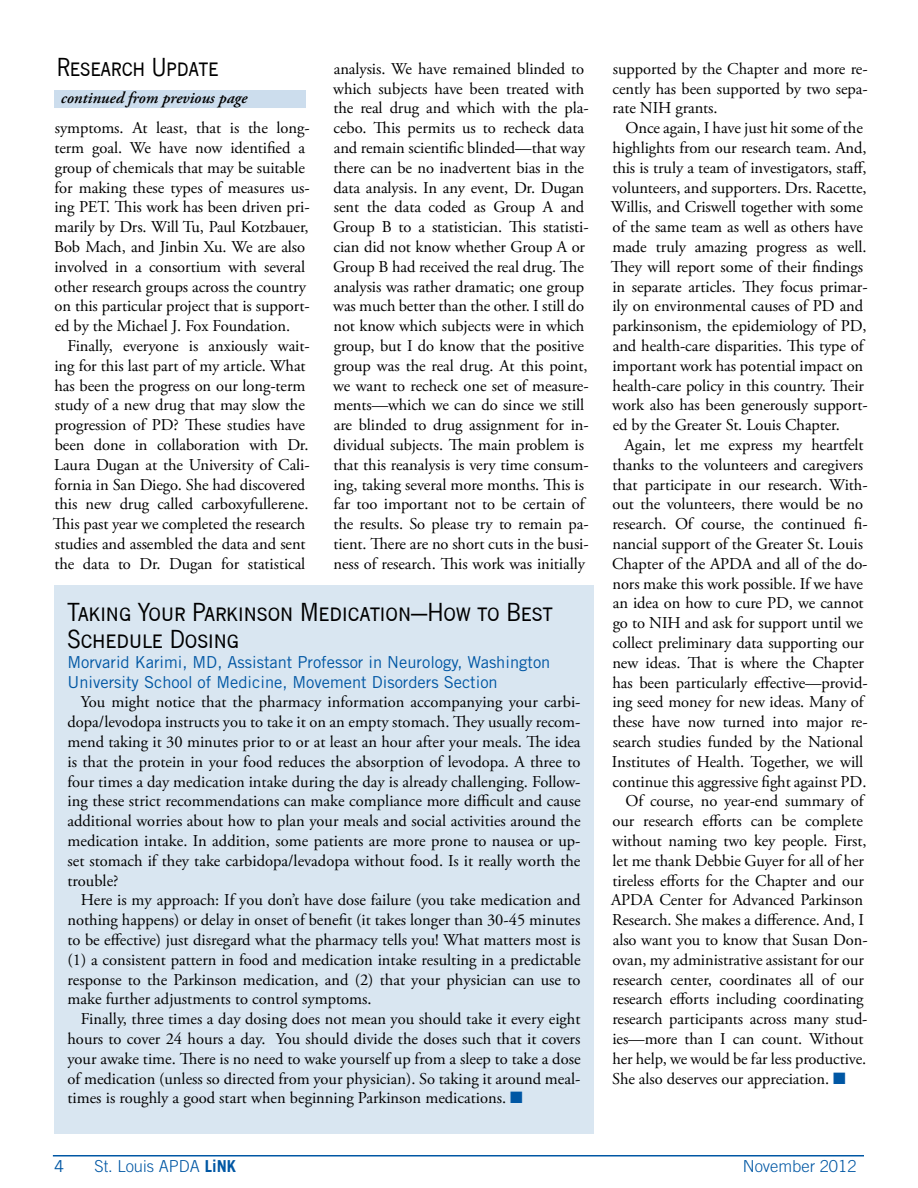
<style>
.page{position:relative;width:918px;height:1188px;background:#fff}
.page>*{position:absolute;margin:0;border:0;box-sizing:border-box;transform-origin:0 0}
.t1{font:27px/27px "News Got SCT";color:#000}
.t2{font:27px "News Got SCT";color:#000;scale:.95 1}
.t3{font:16.5px/19.8px "Adobe Garamond Pro";letter-spacing:-.005em;color:#000}
.t4{font:16.5px/19.8px "Trade Gothic LT Std";color:#0057a4}
.t5{font:300 16.5px "Trade Gothic LT Std";color:#0057a4}
.t6{font:italic 600 16.5px "Adobe Garamond Pro";color:#000}
.s1{color:#0057a4}
.s2{font-weight:700}
</style>
<div class="page">
<hr style="left:53px;top:1155px;width:811px;height:1px;background:#0057a4">
<div style="left:54px;top:90px;width:252px;height:18px;background:#ccdded"></div>
<div style="left:54px;top:585px;width:540px;height:549px;background:#d9e6f1"></div>
<h1 class="t2" style="left:57px;top:52px;width:172px">Research Update</h1>
<p class="t6" style="left:61px;top:88px;width:188px">continued from previous page</p>
<p class="t3" style="left:333px;top:59px;width:257px">analysis. We have remained blinded to which subjects have been treated with the real drug and which with the pla&shy;cebo. This permits us to recheck data and remain scientific blinded—that way there can be no inadvertent bias in the data analysis. In any event, Dr. Dugan sent the data coded as Group A and Group B to a statistician. This statisti&shy;cian did not know whether Group A or Group B had received the real drug. The analysis was rather dramatic; one group was much better than the other. I still do not know which subjects were in which group, but I do know that the positive group was the real drug. At this point, we want to recheck one set of measure&shy;ments—which we can do since we still are blinded to drug assignment for in&shy;dividual subjects. The main problem is that this reanalysis is very time consum&shy;ing, taking several more months. This is far too important not to be certain of the results. So please try to remain pa&shy;tient. There are no short cuts in the busi&shy;ness of research. This work was initially</p>
<p class="t3" style="left:612px;top:59px;width:257px;text-align:justify">supported by the Chapter and more re&shy;cently has been supported by two sepa&shy;rate NIH grants.</p>
<p class="t3" style="left:54px;top:119px;width:257px">symptoms. At least, that is the long&shy;term goal. We have now identified a group of chemicals that may be suitable for making these types of measures us&shy;ing PET. This work has been driven pri&shy;marily by Drs. Will Tu, Paul Kotzbauer, Bob Mach, and Jinbin Xu. We are also involved in a consortium with several other research groups across the country on this particular project that is support&shy;ed by the Michael J. Fox Foundation.</p>
<p class="t3" style="left:53px;top:336px;width:258px;text-indent:15px">Finally, everyone is anxiously wait&shy;ing for this last part of my article. What has been the progress on our long-term study of a new drug that may slow the progression of PD? These studies have been done in collaboration with Dr.<br>Laura Dugan at the University of Cali&shy;fornia in San Diego. She had discovered this new drug called carboxyfullerene.<br>This past year we completed the research studies and assembled the data and sent the data to Dr. Dugan for statistical</p>
<p class="t3" style="left:611px;top:119px;width:258px;text-indent:15px">Once again, I have just hit some of the highlights from our research team. And, this is truly a team of investigators, staff, volunteers, and supporters. Drs. Racette, Willis, and Criswell together with some of the same team as well as others have made truly amazing progress as well.<br>They will report some of their findings in separate articles. They focus primar&shy;ily on environmental causes of PD and parkinsonism, the epidemiology of PD, and health-care disparities. This type of important work has potential impact on health-care policy in this country. Their work also has been generously support&shy;ed by the Greater St. Louis Chapter.</p>
<p class="t3" style="left:625px;top:435px;width:241px">Again, let me express my heartfelt</p>
<p class="t3" style="left:612px;top:455px;width:252px">thanks to the volunteers and caregivers</p>
<p class="t3" style="left:612px;top:475px;width:257px">that participate in our research. With-</p>
<p class="t3" style="left:613px;top:495px;width:252px">out the volunteers, there would be no</p>
<p class="t3" style="left:612px;top:515px;width:257px">research. Of course, the continued fi-</p>
<p class="t3" style="left:612px;top:534px;width:252px">nancial support of the Greater St. Louis</p>
<p class="t3" style="left:612px;top:554px;width:257px">Chapter of the APDA and all of the do-</p>
<p class="t3" style="left:612px;top:574px;width:252px">nors make this work possible. If we have</p>
<p class="t3" style="left:613px;top:594px;width:252px">an idea on how to cure PD, we cannot</p>
<p class="t3" style="left:613px;top:614px;width:252px">go to NIH and ask for support until we</p>
<p class="t3" style="left:613px;top:633px;width:253px">collect preliminary data supporting our</p>
<p class="t3" style="left:612px;top:653px;width:253px">new ideas. That is where the Chapter</p>
<p class="t3" style="left:612px;top:673px;width:257px">has been particularly effective—provid-</p>
<p class="t3" style="left:612px;top:693px;width:253px">ing seed money for new ideas. Many of</p>
<p class="t3" style="left:612px;top:713px;width:257px">these have now turned into major re-</p>
<p class="t3" style="left:613px;top:732px;width:252px">search studies funded by the National</p>
<p class="t3" style="left:612px;top:752px;width:253px">Institutes of Health. Together, we will</p>
<p class="t3" style="left:613px;top:772px;width:255px">continue this aggressive fight against PD.</p>
<p class="t3" style="left:625px;top:792px;width:240px">Of course, no year-end summary of</p>
<p class="t3" style="left:613px;top:812px;width:252px">our research efforts can be complete</p>
<p class="t3" style="left:612px;top:831px;width:256px">without naming two key people. First,</p>
<p class="t3" style="left:613px;top:851px;width:253px">let me thank Debbie Guyer for all of her</p>
<p class="t3" style="left:612px;top:871px;width:253px">tireless efforts for the Chapter and our</p>
<p class="t3" style="left:611px;top:891px;width:254px">APDA Center for Advanced Parkinson</p>
<p class="t3" style="left:612px;top:911px;width:253px">Research. She makes a difference. And, I</p>
<p class="t3" style="left:613px;top:930px;width:256px">also want you to know that Susan Don-</p>
<p class="t3" style="left:613px;top:950px;width:253px">ovan, my administrative assistant for our</p>
<p class="t3" style="left:612px;top:970px;width:253px">research center, coordinates all of our</p>
<p class="t3" style="left:612px;top:990px;width:253px">research efforts including coordinating</p>
<p class="t3" style="left:612px;top:1010px;width:257px">research participants across many stud-</p>
<p class="t3" style="left:612px;top:1029px;width:253px">ies—more than I can count. Without</p>
<p class="t3" style="left:612px;top:1049px;width:256px">her help, we would be far less productive.</p>
<p class="t3" style="left:612px;top:1069px;width:235px">She also deserves our appreciation. <span class="s1">■</span></p>
<h1 class="t1" style="left:68px;top:599px;width:487px">Taking Your Parkinson Medication—How to Best<br>Schedule Dosing</h1>
<p class="t4" style="left:68px;top:652px;width:484px">Morvarid Karimi, MD, Assistant Professor in Neurology, Washington<br>University School of Medicine, Movement Disorders Section</p>
<p class="t3" style="left:68px;top:693px;width:515px;text-align:justify;text-indent:13px">You might notice that the pharmacy information accompanying your carbi&shy;dopa/levodopa instructs you to take it on an empty stomach. They usually recom&shy;mend taking it 30 minutes prior to or at least an hour after your meals. The idea is that the protein in your food reduces the absorption of levodopa. A three to four times a day medication intake during the day is already challenging. Follow&shy;ing these strict recommendations can make compliance more difficult and cause additional worries about how to plan your meals and social activities around the medication intake. In addition, some patients are more prone to nausea or up&shy;set stomach if they take carbidopa/levadopa without food. Is it really worth the trouble?</p>
<p class="t3" style="left:68px;top:891px;width:515px;text-align:justify;text-indent:13px">Here is my approach: If you don’t have dose failure (you take medication and nothing happens) or delay in onset of benefit (it takes longer than 30-45 minutes to be effective) just disregard what the pharmacy tells you! What matters most is (1) a consistent pattern in food and medication intake resulting in a predictable response to the Parkinson medication, and (2) that your physician can use to make further adjustments to control symptoms.</p>
<p class="t3" style="left:68px;top:1010px;width:515px;text-align:justify;text-indent:13px">Finally, three times a day dosing does not mean you should take it every eight hours to cover 24 hours a day. You should divide the doses such that it covers your awake time. There is no need to wake yourself up from a sleep to take a dose of medication (unless so directed from your physician). So taking it around meal&shy;times is roughly a good start when beginning Parkinson medications. <span class="s1">■</span></p>
<p class="t4" style="left:54px;top:1156px;width:12px">4</p>
<p class="t5" style="left:95px;top:1156px;width:143px">St. Louis APDA <span class="s2">LiNK</span></p>
<p class="t5" style="left:743px;top:1156px;width:115px">November 2012</p>
</div>
